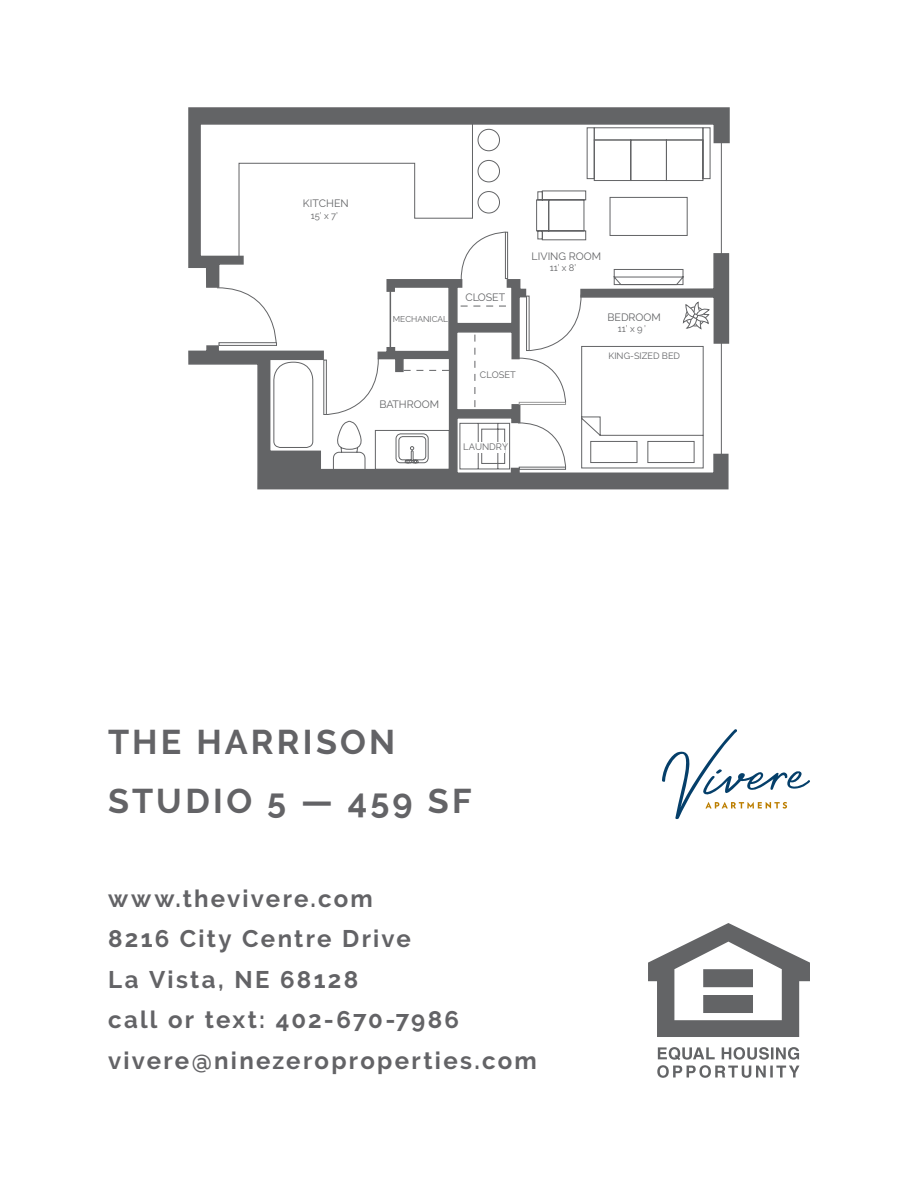
<style>
.page{position:relative;width:918px;height:1188px;background:#fff}
.page>*{position:absolute;margin:0;border:0;box-sizing:border-box;transform-origin:0 0}
.t1{font:700 34.2px/58.5px "Raleway";letter-spacing:.095em;color:#636366}
.t2{font:700 24px/40.5px "Raleway";letter-spacing:.095em;color:#636366}
.t3{font:10.65px "Raleway";color:#636466}
.t4{font:9.3px "Raleway";color:#636466}
.t5{font:9.15px "Raleway";color:#636466}
.t6{font:8.4px "Raleway";color:#636466}
</style>
<div class="page">
<svg style="left:662px;top:729px;width:148px;height:90px"></svg>
<svg style="left:188px;top:107px;width:542px;height:171px"></svg>
<svg style="left:188px;top:278px;width:541px;height:212px"></svg>
<div style="left:505px;top:232px;width:3px;height:47px;border:1px solid #636466"></div>
<div style="left:519px;top:467px;width:47px;height:3px;border:1px solid #636466"></div>
<svg style="left:217px;top:287px;width:289px;height:183px"></svg>
<svg style="left:273px;top:362px;width:41px;height:86px"></svg>
<div style="left:511px;top:468px;width:8px;height:5px;background:#636466"></div>
<div style="left:511px;top:468px;width:9px;height:6px;border:1px solid #636466"></div>
<svg style="left:460px;top:423px;width:50px;height:46px"></svg>
<svg style="left:239px;top:124px;width:267px;height:156px"></svg>
<hr style="left:721px;top:140px;width:1px;height:314px;background:#636466">
<svg style="left:587px;top:127px;width:123px;height:54px"></svg>
<div style="left:594px;top:128px;width:109px;height:12px;border:1px solid #636466"></div>
<hr style="left:390px;top:291px;width:1px;height:57px;background:#636466">
<div style="left:479px;top:369px;width:36px;height:11px;background:#fff"></div>
<div style="left:469px;top:442px;width:36px;height:11px;background:#fff"></div>
<svg style="left:518px;top:191px;width:212px;height:277px"></svg>
<svg style="left:648px;top:923px;width:162px;height:155px"></svg>
<p class="t3" style="left:303px;top:197px;width:47px">KITCHEN</p>
<p class="t4" style="left:311px;top:210px;width:29px">15’ x 7’</p>
<p class="t6" style="left:393px;top:314px;width:57px">MECHANICAL</p>
<p class="t3" style="left:465px;top:291px;width:41px">CLOSET</p>
<p class="t3" style="left:379px;top:398px;width:61px">BATHROOM</p>
<p class="t4" style="left:480px;top:369px;width:37px">CLOSET</p>
<p class="t4" style="left:463px;top:442px;width:46px">LAUNDRY</p>
<p class="t3" style="left:532px;top:250px;width:71px">LIVING ROOM</p>
<p class="t4" style="left:550px;top:262px;width:28px">11’ x 8’</p>
<p class="t3" style="left:607px;top:311px;width:55px">BEDROOM</p>
<p class="t4" style="left:618px;top:324px;width:29px">11’ x 9 ’</p>
<p class="t5" style="left:609px;top:350px;width:73px">KING-SIZED BED</p>
<h1 class="t1" style="left:108px;top:713px;width:365px">THE HARRISON<br>STUDIO 5 — 459 SF</h1>
<p class="t2" style="left:108px;top:878px;width:430px">www.thevivere.com<br>8216 City Centre Drive<br>La Vista, NE 68128<br>call or text: 402-670-7986 vivere@ninezeroproperties.com</p>
</div>
